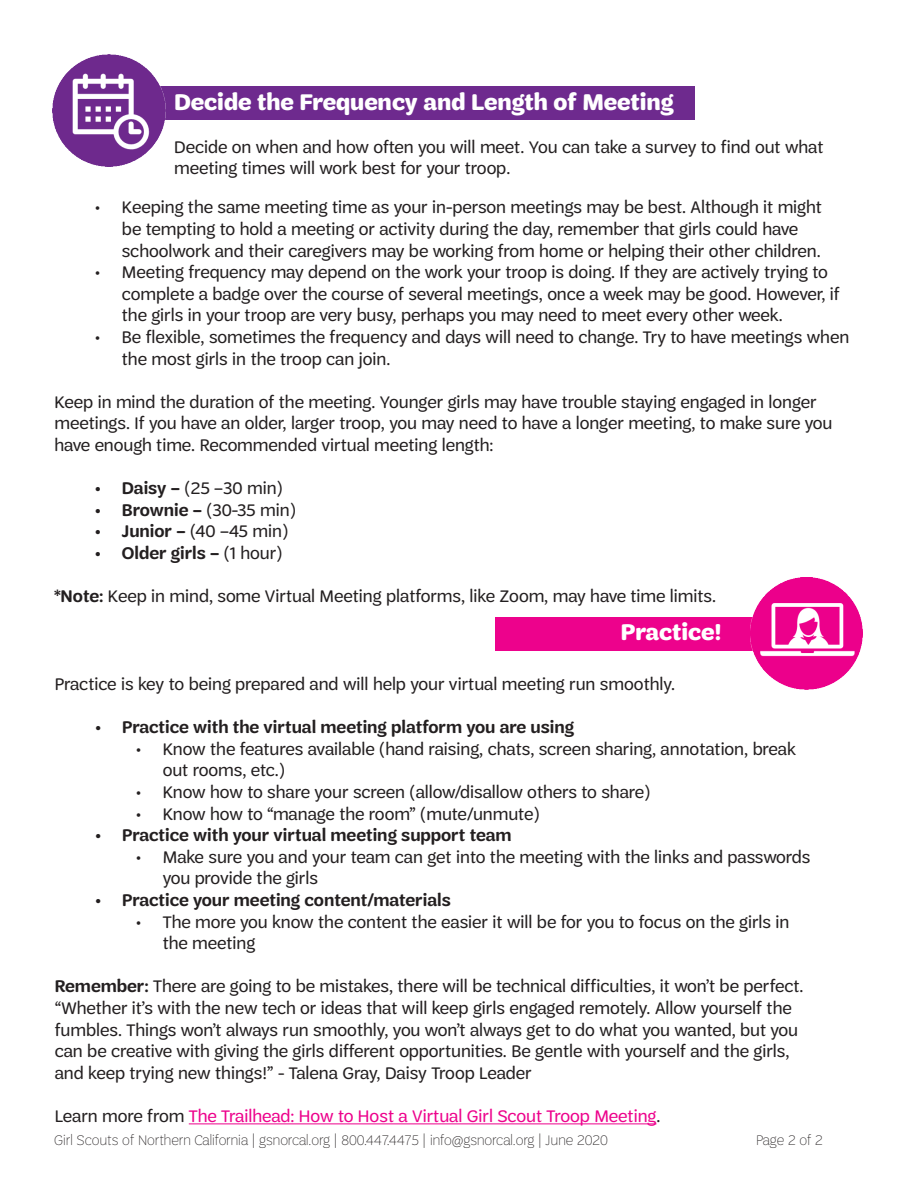
<style>
.page{position:relative;width:918px;height:1188px;background:#fff}
.page>*{position:absolute;margin:0;border:0;box-sizing:border-box;transform-origin:0 0}
.t1{font:700 24px "Trefoil Sans";color:#fff}
.t2{font:18px/21.6px "Trefoil Sans";color:#231f20}
.t3{font:600 18px "Trefoil Sans";color:#231f20}
.t4{font:18px "Trefoil Sans";color:#ed028c}
.t5{font:100 15px "Trefoil Sans";color:#231f20}
.s1{font-weight:600}
.s2{font-weight:400}
.s3{color:#231f20}
</style>
<div class="page">
<div style="left:136px;top:86px;width:558px;height:33px;background:#6e2a8e"></div>
<div style="left:496px;top:617px;width:311px;height:33px;background:#ed028c"></div>
<img style="left:53px;top:54px;width:112px;height:112px">
<img style="left:751px;top:578px;width:112px;height:112px">
<hr style="left:189px;top:1123px;width:467px;height:1px;background:#ed028c">
<p class="t1" style="left:174px;top:88px;width:501px">Decide the Frequency and Length of Meeting</p>
<p class="t2" style="left:174px;top:136px;width:651px">Decide on when and how often you will meet. You can take a survey to find out what meeting times will work best for your troop.</p>
<p class="t2" style="left:122px;top:197px;width:701px;text-indent:-27px">• Keeping the same meeting time as your in-person meetings may be best. Although it might be tempting to hold a meeting or activity during the day, remember that girls could have schoolwork and their caregivers may be working from home or helping their other children.</p>
<p class="t2" style="left:122px;top:261px;width:719px;text-indent:-27px">• Meeting frequency may depend on the work your troop is doing. If they are actively trying to complete a badge over the course of several meetings, once a week may be good. However, if the girls in your troop are very busy, perhaps you may need to meet every other week.</p>
<p class="t2" style="left:122px;top:326px;width:729px;text-indent:-27px">• Be flexible, sometimes the frequency and days will need to change. Try to have meetings when the most girls in the troop can join.</p>
<p class="t2" style="left:54px;top:391px;width:779px">Keep in mind the duration of the meeting. Younger girls may have trouble staying engaged in longer meetings. If you have an older, larger troop, you may need to have a longer meeting, to make sure you have enough time. Recommended virtual meeting length:</p>
<p class="t2" style="left:95px;top:477px;width:189px"><span class="s1">• Daisy –</span> (25 –30 min)</p>
<p class="t2" style="left:95px;top:499px;width:203px"><span class="s1">• Brownie –</span> (30-35 min)</p>
<p class="t2" style="left:95px;top:521px;width:195px"><span class="s1">• Junior –</span> (40 –45 min)</p>
<p class="t3" style="left:95px;top:543px;width:189px">• Older girls – <span class="s2">(1 hour)</span></p>
<p class="t2" style="left:54px;top:585px;width:663px"><span class="s1">*Note:</span> Keep in mind, some Virtual Meeting platforms, like Zoom, may have time limits.</p>
<p class="t1" style="left:621px;top:618px;width:102px">Practice!</p>
<p class="t2" style="left:55px;top:673px;width:622px">Practice is key to being prepared and will help your virtual meeting run smoothly.</p>
<p class="t3" style="left:95px;top:717px;width:480px">• Practice with the virtual meeting platform you are using</p>
<p class="t2" style="left:163px;top:738px;width:635px;text-indent:-27px">• Know the features available (hand raising, chats, screen sharing, annotation, break out rooms, etc.)</p>
<p class="t2" style="left:136px;top:781px;width:516px">• Know how to share your screen (allow/disallow others to share)</p>
<p class="t2" style="left:136px;top:803px;width:405px">• Know how to “manage the room” (mute/unmute)</p>
<p class="t3" style="left:95px;top:825px;width:418px">• Practice with your virtual meeting support team</p>
<p class="t2" style="left:163px;top:846px;width:649px;text-indent:-27px">• Make sure you and your team can get into the meeting with the links and passwords you provide the girls</p>
<p class="t3" style="left:95px;top:890px;width:357px">• Practice your meeting content/materials</p>
<p class="t2" style="left:163px;top:911px;width:628px;text-indent:-27px">• The more you know the content the easier it will be for you to focus on the girls in the meeting</p>
<p class="t2" style="left:55px;top:976px;width:750px"><span class="s1">Remember:</span> There are going to be mistakes, there will be technical difficulties, it won’t be perfect. “Whether it’s with the new tech or ideas that will keep girls engaged remotely. Allow yourself the fumbles. Things won’t always run smoothly, you won’t always get to do what you wanted, but you can be creative with giving the girls different opportunities. Be gentle with yourself and the girls, and keep trying new things!” - Talena Gray, Daisy Troop Leader</p>
<p class="t4" style="left:55px;top:1106px;width:607px"><span class="s3">Learn more from</span> The Trailhead: How to Host a Virtual Girl Scout Troop Meeting<span class="s3">.</span></p>
<p class="t5" style="left:54px;top:1133px;width:556px">Girl Scouts of Northern California | gsnorcal.org | 800.447.4475 | info@gsnorcal.org | June 2020</p>
<p class="t5" style="left:756px;top:1133px;width:68px">Page 2 of 2</p>
</div>
